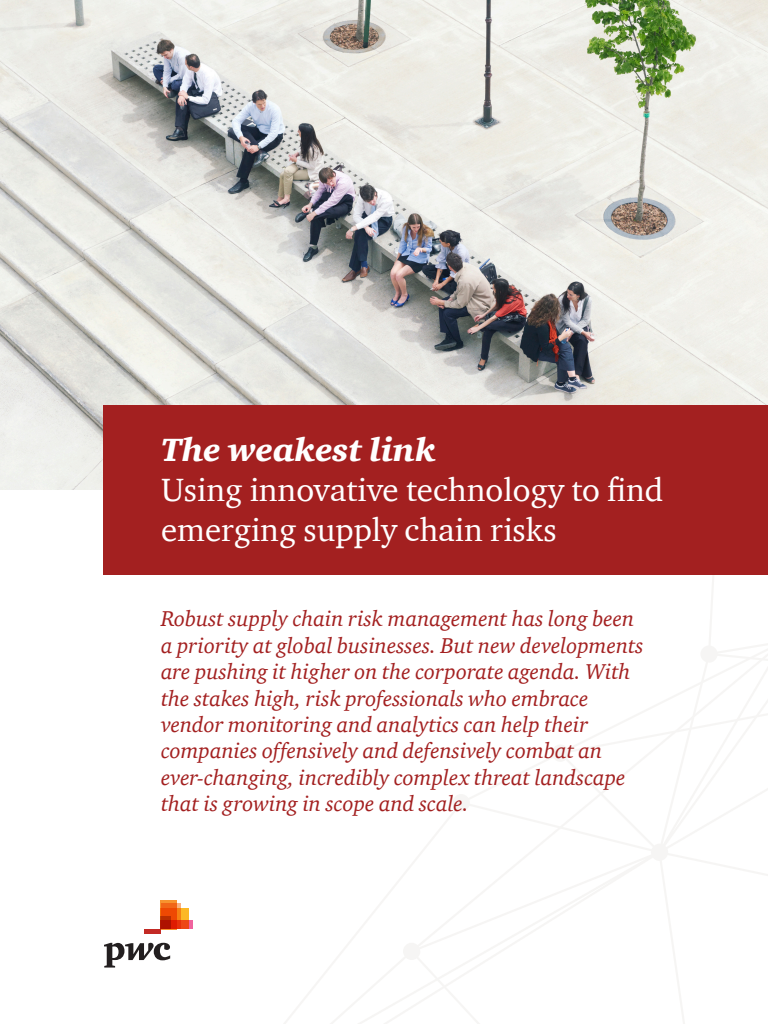
<style>
.page{position:relative;width:768px;height:1024px;background:#fff}
.page>*{position:absolute;margin:0;border:0;box-sizing:border-box;transform-origin:0 0}
.Cover-subtitle_36pt{font:33px/39.6px "ITC Charter Com";color:#fff}
.Cover_-_title_33pt{font:italic 900 33px "ITC Charter Com";color:#fff}
.Cover_-_intro_22pt{font:italic 22px/26.4px "ITC Charter Com";color:#a32020}
</style>
<div class="page">
<img style="left:0;top:0;width:768px;height:490px">
<div style="left:103px;top:405px;width:665px;height:170px;background:#a32020"></div>
<svg style="left:180px;top:908px;width:9px;height:13px"></svg>
<svg style="left:180px;top:921px;width:13px;height:8px"></svg>
<svg style="left:177px;top:903px;width:3px;height:26px"></svg>
<svg style="left:161px;top:900px;width:16px;height:29px"></svg>
<svg style="left:161px;top:917px;width:10px;height:12px"></svg>
<hr style="left:144px;top:929px;width:17px;height:4px;background:#c32a25">
<svg style="left:104px;top:943px;width:66px;height:25px"></svg>
<p class="Cover_-_title_33pt" style="left:161px;top:430px;width:276px">The weakest link</p>
<p class="Cover-subtitle_36pt" style="left:161px;top:470px;width:504px">Using innovative technology to find emerging supply chain risks</p>
<p class="Cover_-_intro_22pt" style="left:161px;top:606px;width:484px">Robust supply chain risk management has long been a priority at global businesses. But new developments are pushing it higher on the corporate agenda. With the stakes high, risk professionals who embrace vendor monitoring and analytics can help their companies offensively and defensively combat an ever-changing, incredibly complex threat landscape that is growing in scope and scale.</p>
</div>
